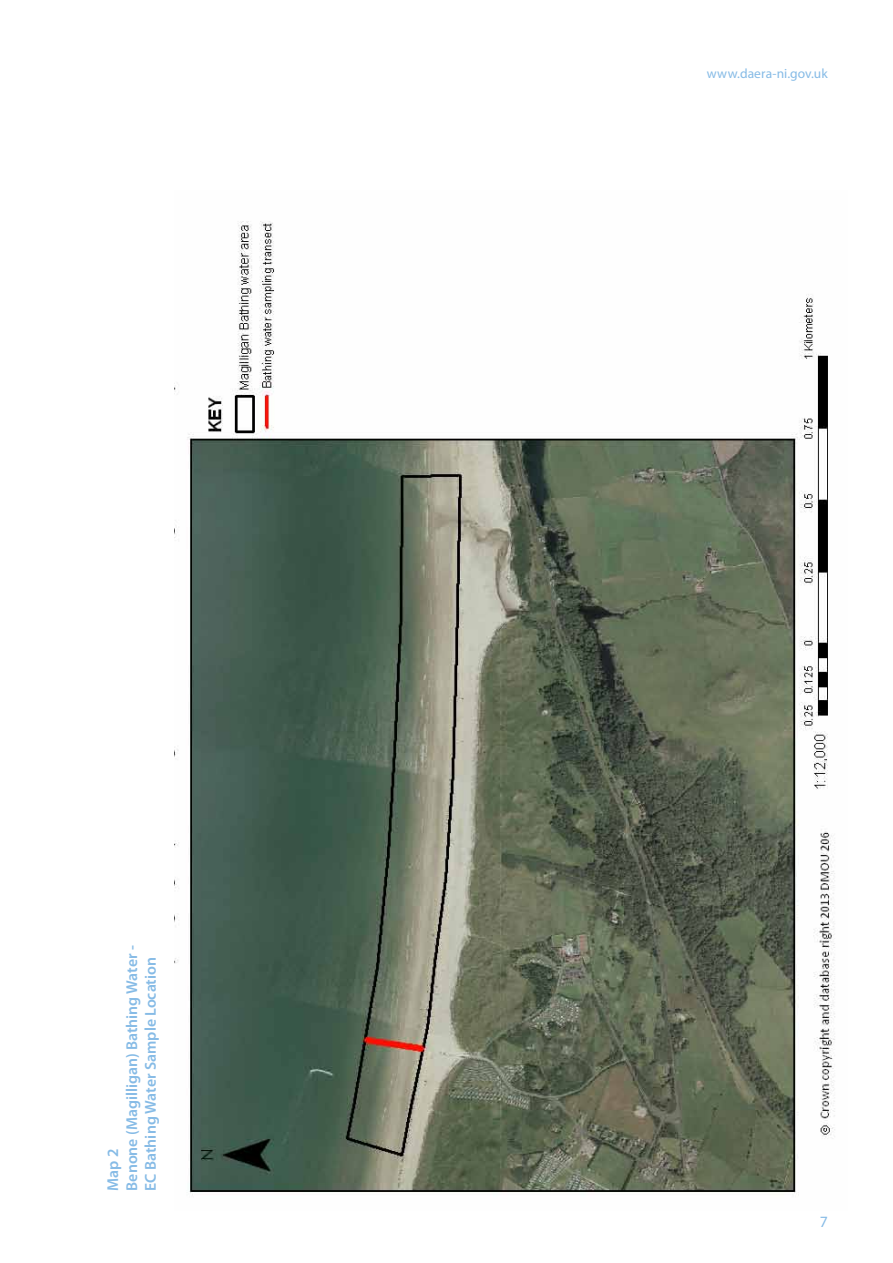
<style>
.page{position:relative;width:893px;height:1263px;background:#fff}
.page>*{position:absolute;margin:0;border:0;box-sizing:border-box;transform-origin:0 0}
.t1{font:600 15.75px/18.9px "Myriad Pro";color:#86bbe6}
.t2{font:15.75px "Myriad Pro";color:#86bbe6}
.t3{font:13.5px "Myriad Pro";letter-spacing:.005em;color:#86bbe6}
</style>
<div class="page">
<img style="left:174px;top:221px;width:661px;height:974px">
<p class="t1" style="left:103px;top:1191px;width:247px;rotate:-90deg">Map 2<br>Benone (Magilligan) Bathing Water -<br>EC Bathing Water Sample Location</p>
<p class="t3" style="left:707px;top:65px;width:122px">www.daera-ni.gov.uk</p>
<p class="t2" style="left:820px;top:1212px;width:10px">7</p>
</div>
